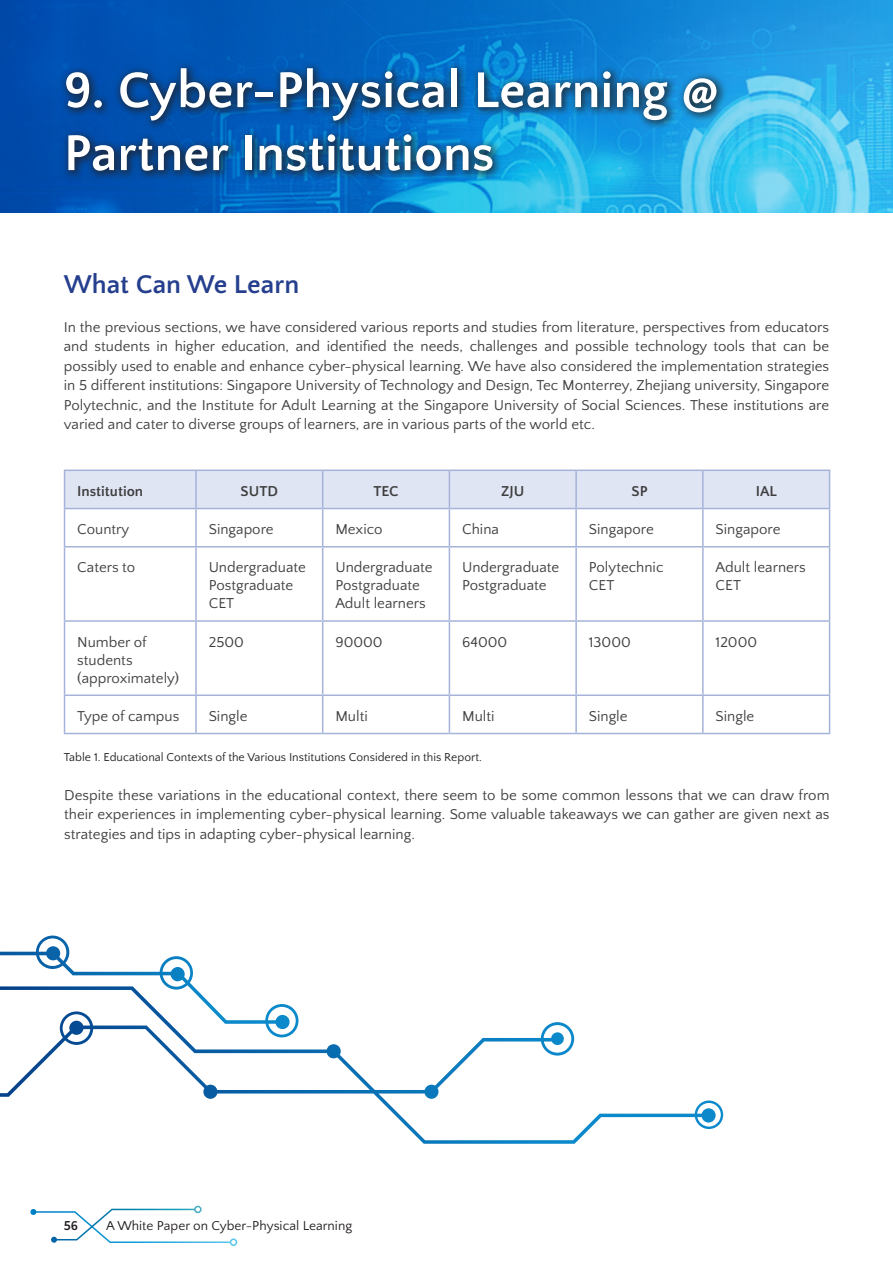
<style>
.page{position:relative;width:893px;height:1263px;background:#fff}
.page>*{position:absolute;margin:0;border:0;box-sizing:border-box;transform-origin:0 0}
._00_PT{font:700 52.5px/63px "Quattrocento Sans";color:#fff}
.t1{font:700 27px "Quattrocento Sans";color:#253f8e}
._02_text_NoSP{font:15px/19.5px "Quattrocento Sans";color:#3e3e3f;text-align:justify}
._01_Text{font:15px/18px "Quattrocento Sans";color:#3e3e3f}
._02_text_NoSP-2{font:700 15px "Quattrocento Sans";color:#3e3e3f}
.t2{font:13.5px "Quattrocento Sans";color:#231f20}
.t3{font:700 13.5px "Quattrocento Sans";color:#231f20}
._09_Caption{font:12px "Quattrocento Sans";color:#231f20}
</style>
<div class="page">
<div style="left:230px;top:1238px;width:7px;height:8px;border:2px solid #fff;border-radius:50%"></div>
<svg style="left:30px;top:1208px;width:202px;height:36px"></svg>
<div style="left:194px;top:1206px;width:8px;height:7px;border:2px solid #fff;border-radius:50%"></div>
<img style="left:0;top:0;width:893px;height:213px">
<div style="left:65px;top:471px;width:764px;height:37px;background:#e0e5f3"></div>
<hr style="left:64px;top:470px;width:132px;height:1px;background:#a5b3da">
<hr style="left:64px;top:471px;width:1px;height:37px;background:#a5b3da">
<hr style="left:196px;top:470px;width:127px;height:1px;background:#a5b3da">
<hr style="left:195px;top:471px;width:2px;height:37px;background:#a5b3da">
<hr style="left:323px;top:470px;width:126px;height:1px;background:#a5b3da">
<hr style="left:322px;top:471px;width:1px;height:37px;background:#a5b3da">
<hr style="left:449px;top:470px;width:127px;height:1px;background:#a5b3da">
<hr style="left:449px;top:471px;width:1px;height:37px;background:#a5b3da">
<hr style="left:576px;top:470px;width:127px;height:1px;background:#a5b3da">
<hr style="left:575px;top:471px;width:2px;height:37px;background:#a5b3da">
<hr style="left:703px;top:470px;width:127px;height:1px;background:#a5b3da">
<hr style="left:702px;top:471px;width:2px;height:37px;background:#a5b3da">
<hr style="left:829px;top:471px;width:1px;height:37px;background:#a5b3da">
<hr style="left:64px;top:508px;width:132px;height:1px;background:#a5b3da">
<hr style="left:64px;top:509px;width:1px;height:37px;background:#a5b3da">
<hr style="left:196px;top:508px;width:127px;height:1px;background:#a5b3da">
<hr style="left:195px;top:509px;width:2px;height:37px;background:#a5b3da">
<hr style="left:323px;top:508px;width:126px;height:1px;background:#a5b3da">
<hr style="left:322px;top:509px;width:1px;height:37px;background:#a5b3da">
<hr style="left:449px;top:508px;width:127px;height:1px;background:#a5b3da">
<hr style="left:449px;top:509px;width:1px;height:37px;background:#a5b3da">
<hr style="left:576px;top:508px;width:127px;height:1px;background:#a5b3da">
<hr style="left:575px;top:509px;width:2px;height:37px;background:#a5b3da">
<hr style="left:703px;top:508px;width:127px;height:1px;background:#a5b3da">
<hr style="left:702px;top:509px;width:2px;height:37px;background:#a5b3da">
<hr style="left:829px;top:509px;width:1px;height:37px;background:#a5b3da">
<hr style="left:64px;top:546px;width:132px;height:1px;background:#a5b3da">
<hr style="left:64px;top:547px;width:1px;height:73px;background:#a5b3da">
<hr style="left:196px;top:546px;width:127px;height:1px;background:#a5b3da">
<hr style="left:195px;top:547px;width:2px;height:73px;background:#a5b3da">
<hr style="left:323px;top:546px;width:126px;height:1px;background:#a5b3da">
<hr style="left:322px;top:547px;width:1px;height:73px;background:#a5b3da">
<hr style="left:449px;top:546px;width:127px;height:1px;background:#a5b3da">
<hr style="left:449px;top:547px;width:1px;height:73px;background:#a5b3da">
<hr style="left:576px;top:546px;width:127px;height:1px;background:#a5b3da">
<hr style="left:575px;top:547px;width:2px;height:73px;background:#a5b3da">
<hr style="left:703px;top:546px;width:127px;height:1px;background:#a5b3da">
<hr style="left:702px;top:547px;width:2px;height:73px;background:#a5b3da">
<hr style="left:829px;top:547px;width:1px;height:73px;background:#a5b3da">
<hr style="left:64px;top:620px;width:132px;height:2px;background:#a5b3da">
<hr style="left:64px;top:622px;width:1px;height:72px;background:#a5b3da">
<hr style="left:196px;top:620px;width:127px;height:2px;background:#a5b3da">
<hr style="left:195px;top:622px;width:2px;height:72px;background:#a5b3da">
<hr style="left:323px;top:620px;width:126px;height:2px;background:#a5b3da">
<hr style="left:322px;top:622px;width:1px;height:72px;background:#a5b3da">
<hr style="left:449px;top:620px;width:127px;height:2px;background:#a5b3da">
<hr style="left:449px;top:622px;width:1px;height:72px;background:#a5b3da">
<hr style="left:576px;top:620px;width:127px;height:2px;background:#a5b3da">
<hr style="left:575px;top:622px;width:2px;height:72px;background:#a5b3da">
<hr style="left:703px;top:620px;width:127px;height:2px;background:#a5b3da">
<hr style="left:702px;top:622px;width:2px;height:72px;background:#a5b3da">
<hr style="left:829px;top:622px;width:1px;height:72px;background:#a5b3da">
<hr style="left:64px;top:694px;width:132px;height:2px;background:#a5b3da">
<hr style="left:64px;top:696px;width:1px;height:37px;background:#a5b3da">
<hr style="left:196px;top:694px;width:127px;height:2px;background:#a5b3da">
<hr style="left:195px;top:696px;width:2px;height:37px;background:#a5b3da">
<hr style="left:323px;top:694px;width:126px;height:2px;background:#a5b3da">
<hr style="left:322px;top:696px;width:1px;height:37px;background:#a5b3da">
<hr style="left:449px;top:694px;width:127px;height:2px;background:#a5b3da">
<hr style="left:449px;top:696px;width:1px;height:37px;background:#a5b3da">
<hr style="left:576px;top:694px;width:127px;height:2px;background:#a5b3da">
<hr style="left:575px;top:696px;width:2px;height:37px;background:#a5b3da">
<hr style="left:703px;top:694px;width:127px;height:2px;background:#a5b3da">
<hr style="left:702px;top:696px;width:2px;height:37px;background:#a5b3da">
<hr style="left:829px;top:696px;width:1px;height:37px;background:#a5b3da">
<hr style="left:64px;top:733px;width:132px;height:1px;background:#a5b3da">
<hr style="left:196px;top:733px;width:127px;height:1px;background:#a5b3da">
<hr style="left:323px;top:733px;width:126px;height:1px;background:#a5b3da">
<hr style="left:449px;top:733px;width:127px;height:1px;background:#a5b3da">
<hr style="left:576px;top:733px;width:127px;height:1px;background:#a5b3da">
<hr style="left:703px;top:733px;width:127px;height:1px;background:#a5b3da">
<div style="left:60px;top:61px;width:668px;height:121px;background:#231f20;opacity:.75"></div>
<svg style="left:0;top:1017px;width:723px;height:127px"></svg>
<svg style="left:0;top:935px;width:298px;height:102px"></svg>
<p class="_00_PT" style="left:64px;top:60px;width:657px">9. Cyber-Physical Learning @<br>Partner Institutions</p>
<h1 class="t1" style="left:64px;top:270px;width:237px">What Can We Learn</h1>
<p class="_02_text_NoSP" style="left:64px;top:317px;width:767px">In the previous sections, we have considered various reports and studies from literature, perspectives from educators and students in higher education, and identified the needs, challenges and possible technology tools that can be possibly used to enable and enhance cyber-physical learning. We have also considered the implementation strategies in 5 different institutions: Singapore University of Technology and Design, Tec Monterrey, Zhejiang university, Singapore Polytechnic, and the Institute for Adult Learning at the Singapore University of Social Sciences. These institutions are varied and cater to diverse groups of learners, are in various parts of the world etc.</p>
<p class="_02_text_NoSP-2" style="left:77px;top:483px;width:67px">Institution</p>
<p class="_02_text_NoSP-2" style="left:241px;top:483px;width:39px">SUTD</p>
<p class="_02_text_NoSP-2" style="left:373px;top:483px;width:27px">TEC</p>
<p class="_02_text_NoSP-2" style="left:501px;top:483px;width:25px">ZJU</p>
<p class="_02_text_NoSP-2" style="left:631px;top:483px;width:18px">SP</p>
<p class="_02_text_NoSP-2" style="left:756px;top:483px;width:23px">IAL</p>
<p class="_01_Text" style="left:77px;top:521px;width:54px">Country</p>
<p class="_01_Text" style="left:209px;top:521px;width:66px">Singapore</p>
<p class="_01_Text" style="left:335px;top:521px;width:49px">Mexico</p>
<p class="_01_Text" style="left:462px;top:521px;width:38px">China</p>
<p class="_01_Text" style="left:589px;top:521px;width:66px">Singapore</p>
<p class="_01_Text" style="left:716px;top:521px;width:66px">Singapore</p>
<p class="_01_Text" style="left:77px;top:559px;width:60px">Caters to</p>
<p class="_01_Text" style="left:209px;top:559px;width:99px">Undergraduate</p>
<p class="_01_Text" style="left:209px;top:577px;width:86px">Postgraduate</p>
<p class="_01_Text" style="left:209px;top:595px;width:27px">CET</p>
<p class="_01_Text" style="left:335px;top:559px;width:99px">Undergraduate</p>
<p class="_01_Text" style="left:335px;top:577px;width:86px">Postgraduate</p>
<p class="_01_Text" style="left:335px;top:595px;width:92px">Adult learners</p>
<p class="_01_Text" style="left:462px;top:559px;width:99px">Undergraduate</p>
<p class="_01_Text" style="left:462px;top:577px;width:86px">Postgraduate</p>
<p class="_01_Text" style="left:589px;top:559px;width:76px">Polytechnic</p>
<p class="_01_Text" style="left:589px;top:577px;width:27px">CET</p>
<p class="_01_Text" style="left:716px;top:559px;width:92px">Adult learners</p>
<p class="_01_Text" style="left:716px;top:577px;width:27px">CET</p>
<p class="_01_Text" style="left:77px;top:633px;width:104px">Number of students (approximately)</p>
<p class="_01_Text" style="left:209px;top:633px;width:37px">2500</p>
<p class="_01_Text" style="left:335px;top:633px;width:49px">90000</p>
<p class="_01_Text" style="left:462px;top:633px;width:47px">64000</p>
<p class="_01_Text" style="left:589px;top:633px;width:43px">13000</p>
<p class="_01_Text" style="left:716px;top:633px;width:43px">12000</p>
<p class="_02_text_NoSP" style="left:77px;top:707px;width:104px">Type of campus</p>
<p class="_01_Text" style="left:209px;top:707px;width:40px">Single</p>
<p class="_01_Text" style="left:335px;top:707px;width:34px">Multi</p>
<p class="_01_Text" style="left:462px;top:707px;width:34px">Multi</p>
<p class="_01_Text" style="left:589px;top:707px;width:40px">Single</p>
<p class="_01_Text" style="left:716px;top:707px;width:40px">Single</p>
<p class="_09_Caption" style="left:64px;top:750px;width:420px">Table 1. Educational Contexts of the Various Institutions Considered in this Report.</p>
<p class="_02_text_NoSP" style="left:64px;top:785px;width:767px">Despite these variations in the educational context, there seem to be some common lessons that we can draw from their experiences in implementing cyber‑physical learning. Some valuable takeaways we can gather are given next as strategies and tips in adapting cyber-physical learning.</p>
<p class="t3" style="left:64px;top:1218px;width:16px">56</p>
<p class="t2" style="left:106px;top:1218px;width:247px">A White Paper on Cyber-Physical Learning</p>
</div>
